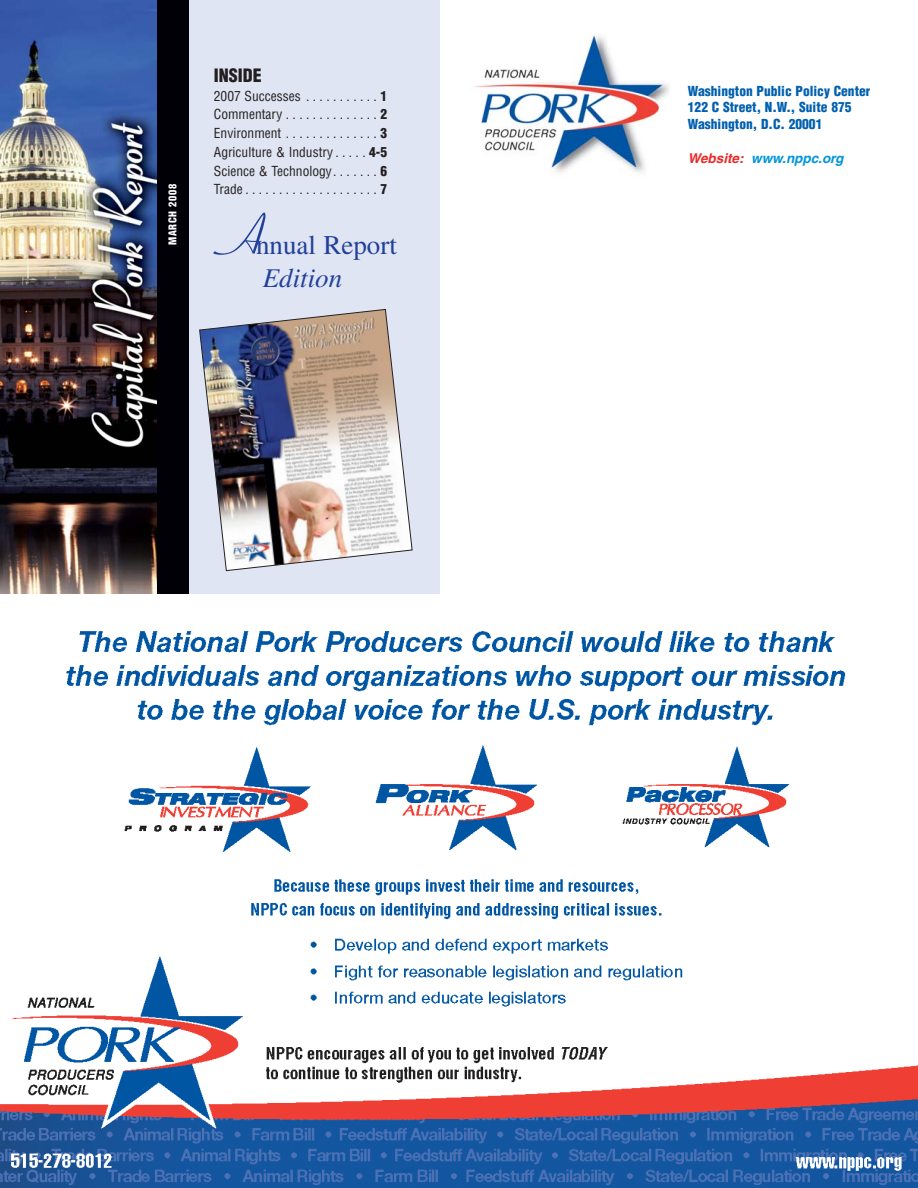
<style>
.page{position:relative;width:918px;height:1188px;background:#fff}
.page>*{position:absolute;margin:0;border:0;box-sizing:border-box;transform-origin:0 0}
.t1{font:27px/33px "Times";color:#22409a;text-align:center}
.t2{font:900 condensed 18px "Helvetica";color:#231f20}
.t3{font:condensed 13.5px/18.8px "Helvetica";color:#231f20;text-align:justify}
.t4{font:900 condensed 13.5px/16.5px "Helvetica";color:#0060af}
.t5{font:italic 700 13.5px "Helvetica";color:#0095da}
.t6{font:900 condensed 10.5px "Helvetica";letter-spacing:.065em;color:#fff}
.s1{font-weight:900}
.s2{color:#e92b2a}
.s3{font-family:"Coronet I";font-size:54px}
.s4{font-style:italic}
</style>
<div class="page">
<img style="left:0;top:631px;width:918px;height:557px">
<div style="left:1px;top:0;width:439px;height:594px;background:#e0e5f3"></div>
<img style="left:473px;top:35px;width:196px;height:138px">
<div style="left:156px;top:0;width:33px;height:594px;background:#000006"></div>
<img style="left:0;top:0;width:157px;height:594px">
<img style="left:199px;top:309px;width:214px;height:262px">
<p class="t6" style="left:169px;top:245px;width:63px;rotate:-90deg">MARCH 2008</p>
<h2 class="t2" style="left:214px;top:68px;width:50px">INSIDE</h2>
<p class="t3" style="left:214px;top:87px;width:175px">2007 Successes . . . . . . . . . . . <span class="s1">1<br></span>Commentary . . . . . . . . . . . . . . <span class="s1">2<br></span>Environment . . . . . . . . . . . . . . <span class="s1">3<br></span>Agriculture &amp; Industry . . . . . <span class="s1">4-5<br></span>Science &amp; Technology. . . . . . . <span class="s1">6<br></span>Trade . . . . . . . . . . . . . . . . . . . . <span class="s1">7</span></p>
<p class="t4" style="left:688px;top:84px;width:184px">Washington Public Policy Center<br>122 C Street, N.W., Suite 875<br>Washington, D.C. 20001</p>
<p class="t5" style="left:688px;top:153px;width:160px"><span class="s2">Website:</span> www.nppc.org</p>
<h1 class="t1" style="left:208px;top:231px;width:190px"><span class="s3">A</span>nnual Report<br><span class="s4">Edition</span></h1>
</div>
